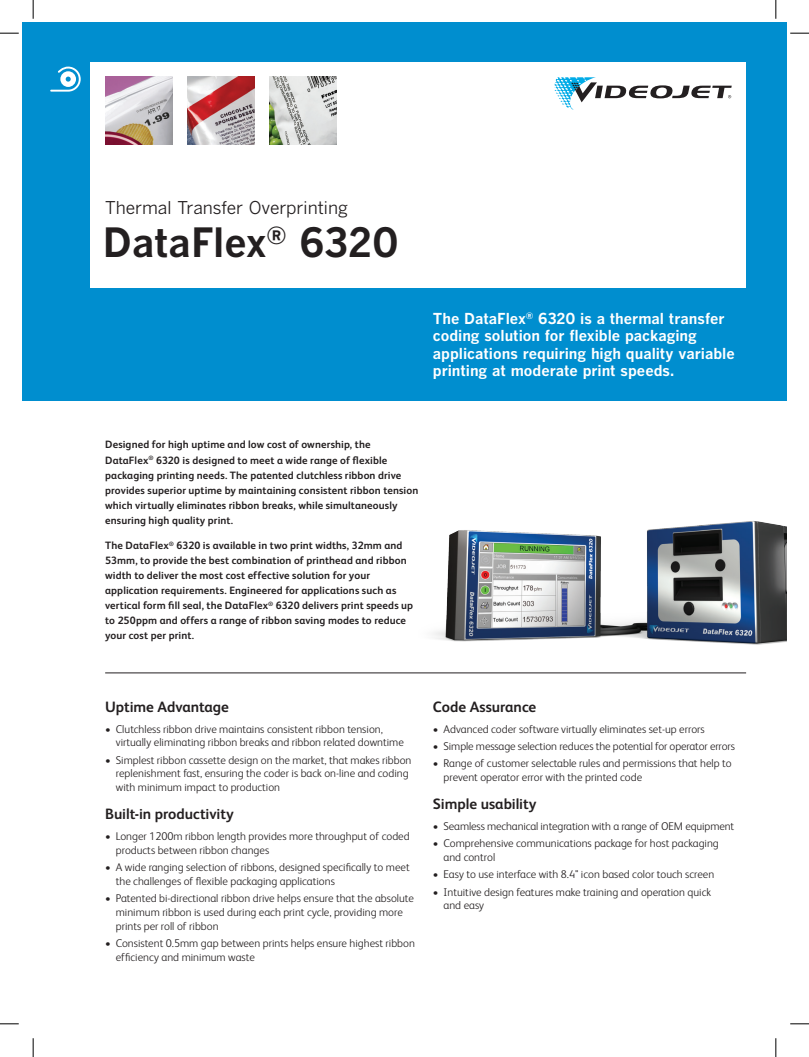
<style>
.page{position:relative;width:809px;height:1057px;background:#fff}
.page>*{position:absolute;margin:0;border:0;box-sizing:border-box;transform-origin:0 0}
.t1{font:40px "Benton Got Bol";color:#231f20}
.t2{font:17.5px "Benton Got Reg";letter-spacing:-.005em;color:#231f20}
.t3{font:15px/17.5px "Benton Got Bol";letter-spacing:-.005em;color:#fff}
.t4{font:700 15px "FS Albert";letter-spacing:-.005em;color:#231f20}
.t5{font:300 11.25px/13.8px "FS Albert";color:#231f20}
.t6{font:700 10.62px/15px "FS Albert";letter-spacing:.01em;color:#231f20}
</style>
<div class="page">
<div style="left:22px;top:22px;width:764px;height:378px;background:#008ecf"></div>
<div style="left:91px;top:63px;width:655px;height:225px;background:#fff"></div>
<svg style="left:50px;top:67px;width:31px;height:25px"></svg>
<svg style="left:554px;top:77px;width:178px;height:33px"></svg>
<img style="left:269px;top:77px;width:67px;height:67px">
<img style="left:105px;top:77px;width:68px;height:67px">
<hr style="left:105px;top:672px;width:641px;height:1px;background:#231f20">
<img style="left:433px;top:521px;width:353px;height:124px">
<img style="left:187px;top:77px;width:68px;height:67px">
<svg style="left:0;top:32px;width:19px;height:2px"></svg>
<svg style="left:790px;top:32px;width:19px;height:2px"></svg>
<svg style="left:0;top:1023px;width:19px;height:1px"></svg>
<svg style="left:790px;top:1023px;width:19px;height:1px"></svg>
<svg style="left:32px;top:0;width:2px;height:19px"></svg>
<svg style="left:32px;top:1038px;width:2px;height:18px"></svg>
<svg style="left:775px;top:0;width:1px;height:19px"></svg>
<svg style="left:775px;top:1038px;width:1px;height:18px"></svg>
<h2 class="t2" style="left:105px;top:197px;width:244px">Thermal Transfer Overprinting</h2>
<h1 class="t1" style="left:103px;top:218px;width:297px">DataFlex<sup>®</sup> 6320</h1>
<h3 class="t3" style="left:433px;top:309px;width:303px">The DataFlex<sup>®</sup> 6320 is a thermal transfer coding solution for flexible packaging applications requiring high quality variable printing at moderate print speeds.</h3>
<p class="t6" style="left:105px;top:437px;width:315px">Designed for high uptime and low cost of ownership, the DataFlex<sup>®</sup> 6320 is designed to meet a wide range of flexible packaging printing needs. The patented clutchless ribbon drive provides superior uptime by maintaining consistent ribbon tension which virtually eliminates ribbon breaks, while simultaneously ensuring high quality print.</p>
<p class="t6" style="left:105px;top:538px;width:309px">The DataFlex<sup>®</sup> 6320 is available in two print widths, 32mm and 53mm, to provide the best combination of printhead and ribbon width to deliver the most cost effective solution for your application requirements. Engineered for applications such as vertical form fill seal, the DataFlex<sup>®</sup> 6320 delivers print speeds up to 250ppm and offers a range of ribbon saving modes to reduce your cost per print.</p>
<h3 class="t4" style="left:105px;top:697px;width:125px">Uptime Advantage</h3>
<p class="t5" style="left:116px;top:721px;width:290px;text-indent:-11px">• Clutchless ribbon drive maintains consistent ribbon tension, virtually eliminating ribbon breaks and ribbon related downtime</p>
<p class="t5" style="left:116px;top:752px;width:297px;text-indent:-11px">• Simplest ribbon cassette design on the market, that makes ribbon replenishment fast, ensuring the coder is back on-line and coding with minimum impact to production</p>
<h3 class="t4" style="left:105px;top:805px;width:130px">Built-in productivity</h3>
<p class="t5" style="left:116px;top:829px;width:295px;text-indent:-11px">• Longer 1200m ribbon length provides more throughput of coded products between ribbon changes</p>
<p class="t5" style="left:116px;top:860px;width:295px;text-indent:-11px">• A wide ranging selection of ribbons, designed specifically to meet the challenges of flexible packaging applications</p>
<p class="t5" style="left:116px;top:891px;width:300px;text-indent:-11px">• Patented bi-directional ribbon drive helps ensure that the absolute minimum ribbon is used during each print cycle, providing more prints per roll of ribbon</p>
<p class="t5" style="left:116px;top:936px;width:301px;text-indent:-11px">• Consistent 0.5mm gap between prints helps ensure highest ribbon efficiency and minimum waste</p>
<h3 class="t4" style="left:433px;top:697px;width:105px">Code Assurance</h3>
<p class="t5" style="left:433px;top:721px;width:273px">• Advanced coder software virtually eliminates set-up errors</p>
<p class="t5" style="left:433px;top:739px;width:303px">• Simple message selection reduces the potential for operator errors</p>
<p class="t5" style="left:443px;top:756px;width:290px;text-indent:-11px">• Range of customer selectable rules and permissions that help to prevent operator error with the printed code</p>
<h3 class="t4" style="left:433px;top:795px;width:105px">Simple usability</h3>
<p class="t5" style="left:433px;top:819px;width:303px">• Seamless mechanical integration with a range of OEM equipment</p>
<p class="t5" style="left:443px;top:836px;width:277px;text-indent:-11px">• Comprehensive communications package for host packaging and control</p>
<p class="t5" style="left:433px;top:867px;width:283px">• Easy to use interface with 8.4" icon based color touch screen</p>
<p class="t5" style="left:443px;top:884px;width:269px;text-indent:-11px">• Intuitive design features make training and operation quick and easy</p>
</div>
